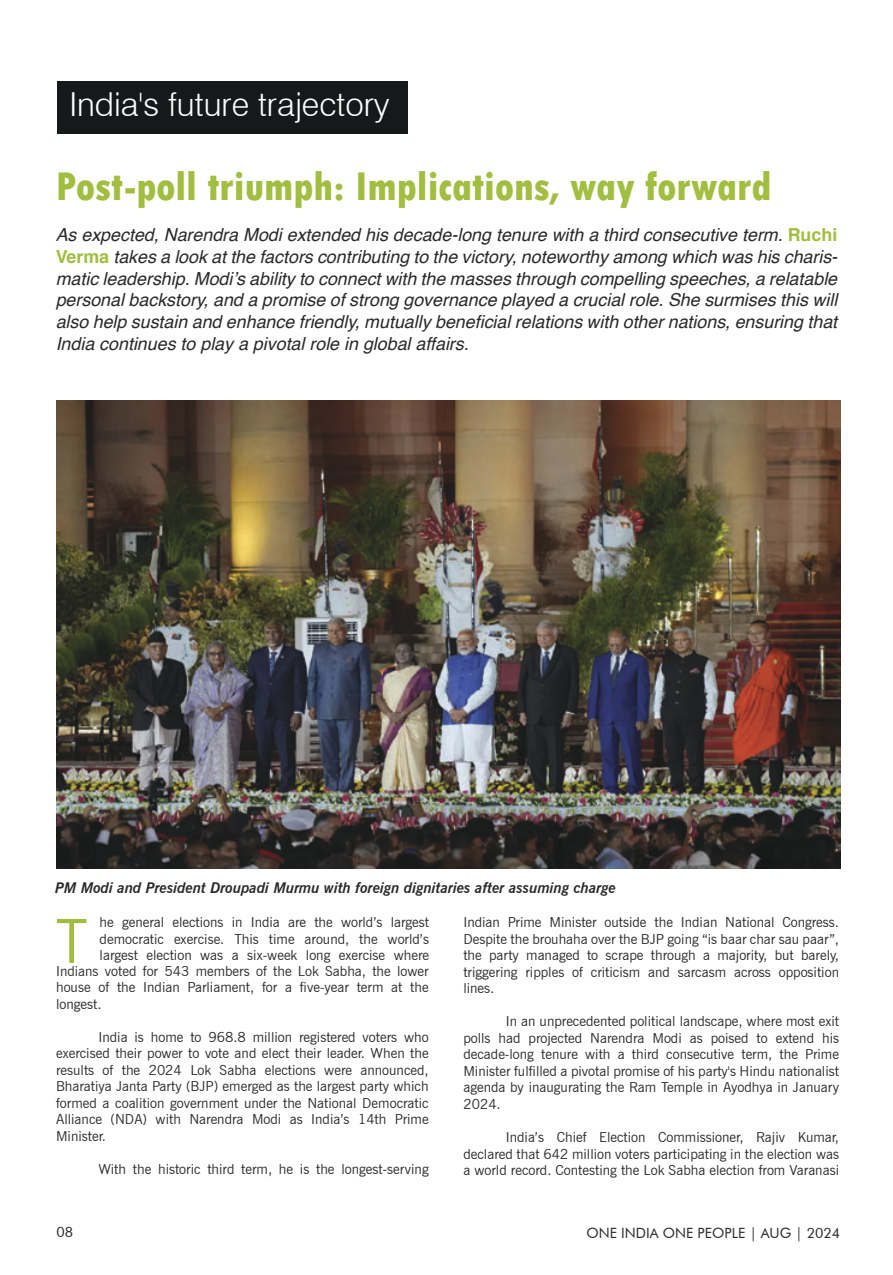
<style>
.page{position:relative;width:893px;height:1275px;background:#fff}
.page>*{position:absolute;margin:0;border:0;box-sizing:border-box;transform-origin:0 0}
.t1{font:60.9px "News Gothic BT";color:#a1be40;scale:.96 1}
.t2{font:800 condensed 42px "Tw Cen";color:#a1be40}
.t3{font:300 33px "Swiss 721 BT";color:#fdfeff}
.t4{font:italic 18px/21.6px "Helvetica";color:#2b292a;text-align:justify}
.t5{font:italic 700 14.85px "News Gothic BT";color:#2b292a}
.t6{font:14.1px "Futura BT";color:#2b292a}
.t7{font:13.8px/16.5px "News Gothic BT";color:#2b292a;text-align:justify}
.s1{font-weight:700;font-style:normal;color:#a1be40}
</style>
<div class="page">
<div style="left:58px;top:81px;width:350px;height:53px;background:#161919"></div>
<img style="left:57px;top:400px;width:783px;height:468px">
<h3 class="t3" style="left:69px;top:92px;width:321px">India's future trajectory</h3>
<h2 class="t2" style="left:56px;top:171px;width:717px">Post-poll triumph: Implications, way forward</h2>
<p class="t4" style="left:56px;top:226px;width:783px">As expected, Narendra Modi extended his decade-long tenure with a third consecutive term. <span class="s1">Ruchi Verma</span> takes a look at the factors contributing to the victory, noteworthy among which was his charis&shy;matic leadership. Modiís ability to connect with the masses through compelling speeches, a relatable personal backstory, and a promise of strong governance played a crucial role. She surmises this will also help sustain and enhance friendly, mutually beneficial relations with other nations, ensuring that India continues to play a pivotal role in global affairs.</p>
<p class="t5" style="left:55px;top:881px;width:562px">PM Modi and President Droupadi Murmu with foreign dignitaries after assuming charge</p>
<h1 class="t1" style="left:56px;top:914px;width:35px">T</h1>
<p class="t7" style="left:100px;top:914px;width:331px">he general elections in India are the worldís largest</p>
<p class="t7" style="left:463px;top:914px;width:377px">Indian Prime Minister outside the Indian National Congress.<br>Despite the brouhaha over the BJP going ìis baar char sau paarî, the party managed to scrape through a majority, but barely, triggering ripples of criticism and sarcasm across opposition lines.</p>
<p class="t7" style="left:463px;top:1013px;width:377px;text-indent:42px">In an unprecedented political landscape, where most exit polls had projected Narendra Modi as poised to extend his decade-long tenure with a third consecutive term, the Prime Minister fulfilled a pivotal promise of his party's Hindu nationalist agenda by inaugurating the Ram Temple in Ayodhya in January 2024.</p>
<p class="t7" style="left:463px;top:1129px;width:377px;text-indent:42px">Indiaís Chief Election Commissioner, Rajiv Kumar, declared that 642 million voters participating in the election was a world record. Contesting the Lok Sabha election from Varanasi</p>
<p class="t7" style="left:100px;top:931px;width:331px">democratic exercise. This time around, the worldís</p>
<p class="t7" style="left:100px;top:947px;width:331px">largest election was a six-week long exercise where</p>
<p class="t7" style="left:56px;top:963px;width:374px">Indians voted for 543 members of the Lok Sabha, the lower</p>
<p class="t7" style="left:56px;top:979px;width:374px">house of the Indian Parliament, for a five-year term at the</p>
<p class="t7" style="left:56px;top:996px;width:47px">longest.</p>
<p class="t7" style="left:56px;top:1029px;width:374px;text-indent:42px">India is home to 968.8 million registered voters who exercised their power to vote and elect their leader. When the results of the 2024 Lok Sabha elections were announced, Bharatiya Janta Party (BJP) emerged as the largest party which formed a coalition government under the National Democratic Alliance (NDA) with Narendra Modi as Indiaís 14th Prime Minister.</p>
<p class="t7" style="left:99px;top:1161px;width:332px">With the historic third term, he is the longest-serving</p>
<p class="t6" style="left:57px;top:1225px;width:18px">08</p>
<p class="t6" style="left:586px;top:1226px;width:255px">ONE INDIA ONE PEOPLE | AUG | 2024</p>
</div>
